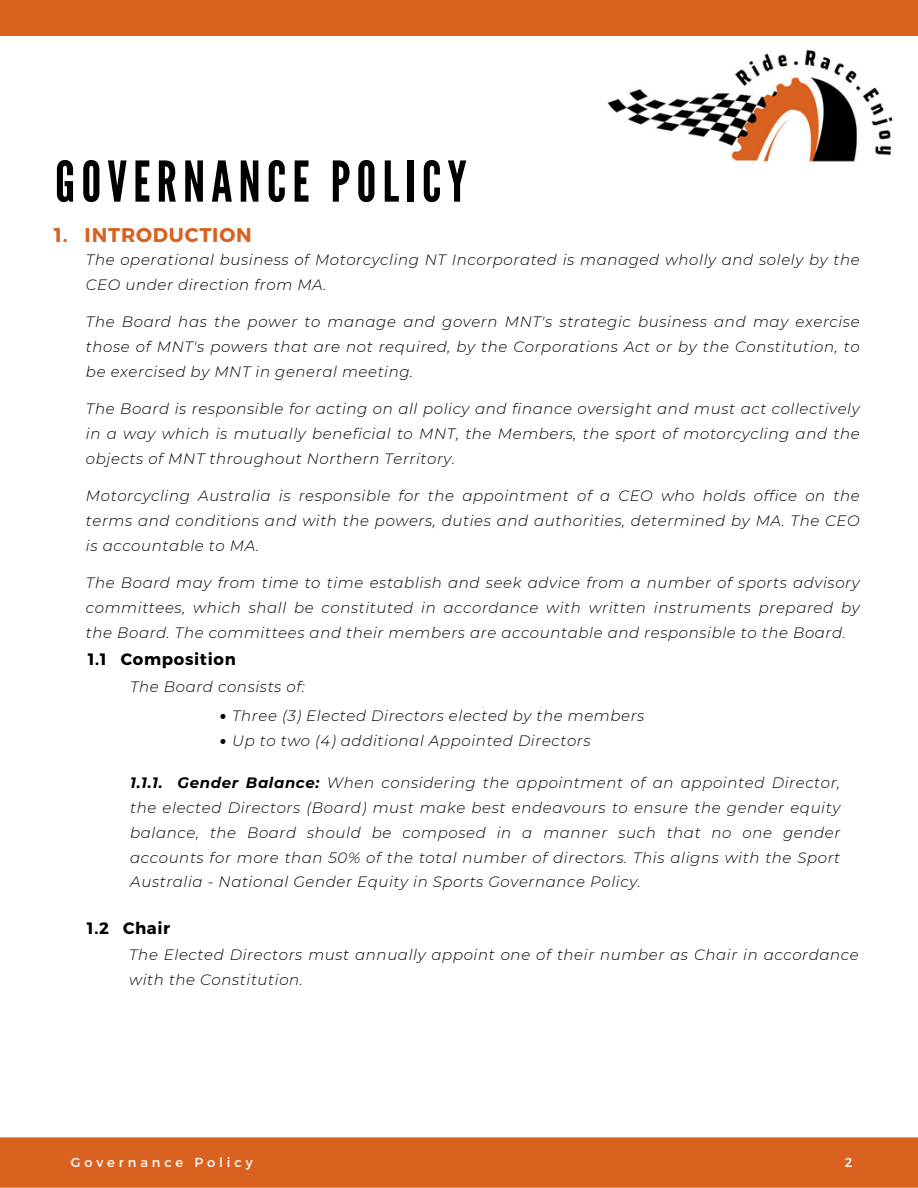
<style>
.page{position:relative;width:918px;height:1188px;background:#fff}
.page>*{position:absolute;margin:0;border:0;box-sizing:border-box;transform-origin:0 0}
.t1{font:56.1px "League Gothic";letter-spacing:.11em;color:#000}
.t2{font:700 19.8px "Montserrat";letter-spacing:.04em;color:#da6220}
.t3{font:700 16.5px "Montserrat";letter-spacing:.04em;color:#000}
.t4{font:italic 300 15px/25px "Montserrat";letter-spacing:.04em;color:#000;text-align:justify}
.t5{font:13.05px "Montserrat";letter-spacing:.3em;color:#fff}
.s1{font-weight:700}
</style>
<div class="page">
<img style="left:607px;top:49px;width:286px;height:113px">
<div style="left:0;top:0;width:918px;height:36px;background:#da6220"></div>
<div style="left:0;top:1137px;width:918px;height:51px;background:#da6220"></div>
<svg style="left:220px;top:714px;width:5px;height:5px"></svg>
<svg style="left:220px;top:739px;width:5px;height:5px"></svg>
<p class="t1" style="left:55px;top:149px;width:413px">GOVERNANCE POLICY</p>
<p class="t2" style="left:54px;top:223px;width:199px">1. INTRODUCTION</p>
<h1 class="t4" style="left:86px;top:248px;width:775px">The operational business of Motorcycling NT Incorporated is managed wholly and solely by the<br>CEO under direction from MA.</h1>
<h2 class="t4" style="left:86px;top:309px;width:775px">The Board has the power to manage and govern MNT's strategic business and may exercise those of MNT's powers that are not required, by the Corporations Act or by the Constitution, to be exercised by MNT in general meeting.</h2>
<h4 class="t4" style="left:86px;top:396px;width:775px">The Board is responsible for acting on all policy and finance oversight and must act collectively in a way which is mutually beneficial to MNT, the Members, the sport of motorcycling and the objects of MNT throughout Northern Territory.</h4>
<h4 class="t4" style="left:86px;top:483px;width:775px">Motorcycling Australia is responsible for the appointment of a CEO who holds office on the terms and conditions and with the powers, duties and authorities, determined by MA. The CEO is accountable to MA.</h4>
<h4 class="t4" style="left:86px;top:570px;width:775px">The Board may from time to time establish and seek advice from a number of sports advisory committees, which shall be constituted in accordance with written instruments prepared by the Board. The committees and their members are accountable and responsible to the Board.</h4>
<h4 class="t4" style="left:130px;top:674px;width:176px">The Board consists of:</h4>
<h4 class="t4" style="left:232px;top:704px;width:414px">Three (3) Elected Directors elected by the members</h4>
<h3 class="t4" style="left:232px;top:729px;width:360px">Up to two (4) additional Appointed Directors</h3>
<h4 class="t3" style="left:88px;top:649px;width:149px">1.1 Composition</h4>
<h4 class="t4" style="left:130px;top:771px;width:712px"><span class="s1">1.1.1. Gender Balance:</span> When considering the appointment of an appointed Director, the elected Directors (Board) must make best endeavours to ensure the gender equity balance, the Board should be composed in a manner such that no one gender accounts for more than 50% of the total number of directors. This aligns with the Sport Australia - National Gender Equity in Sports Governance Policy.</h4>
<p class="t3" style="left:87px;top:917px;width:85px">1.2 Chair</p>
<p class="t4" style="left:129px;top:942px;width:731px">The Elected Directors must annually appoint one of their number as Chair in accordance with the Constitution.</p>
<h3 class="t5" style="left:71px;top:1154px;width:183px">Governance Policy</h3>
<h3 class="t5" style="left:845px;top:1154px;width:9px">2</h3>
</div>
